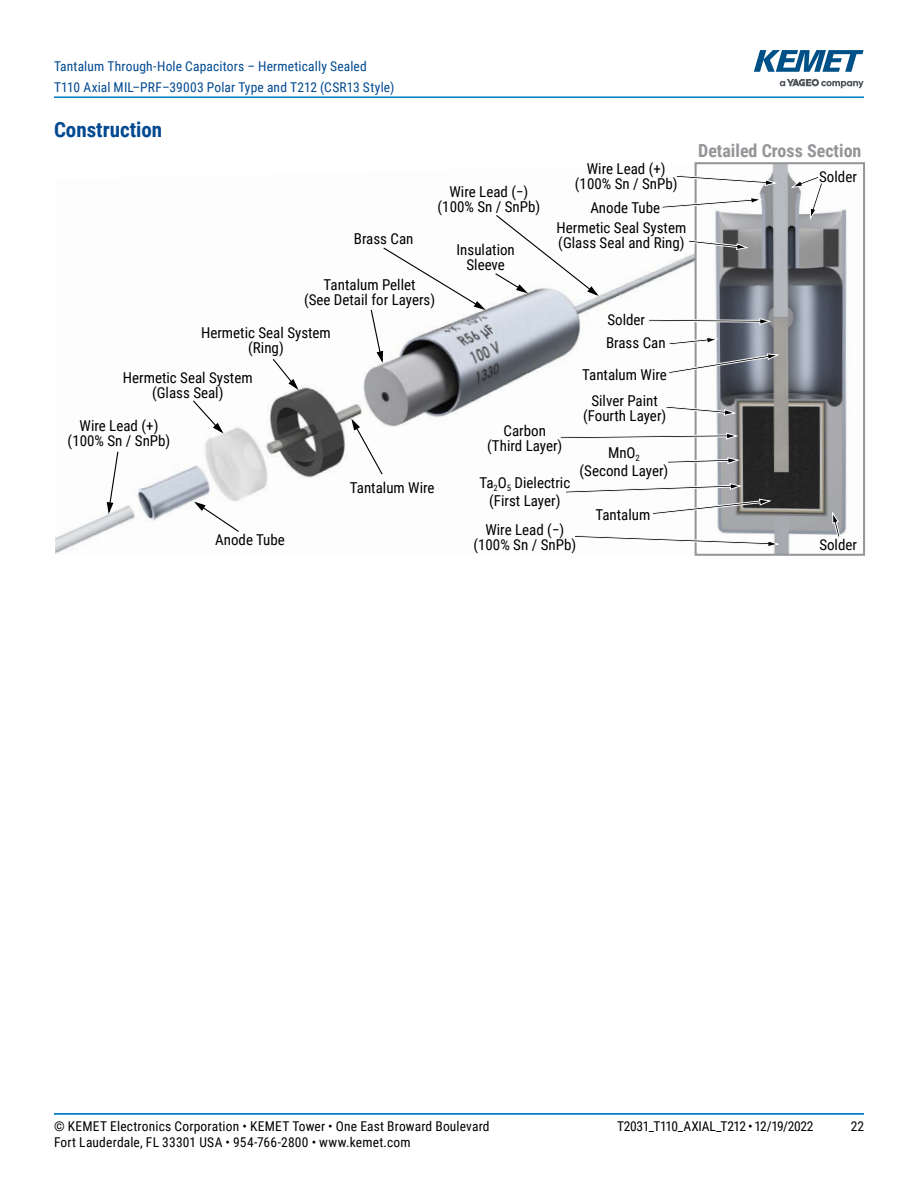
<style>
.page{position:relative;width:918px;height:1188px;background:#fff}
.page>*{position:absolute;margin:0;border:0;box-sizing:border-box;transform-origin:0 0}
.t1{font:700 21px "Roboto Condensed";color:#004990}
.t2{font:700 18px "Roboto Condensed";color:#939598}
.t3{font:15px/15px "Roboto Condensed";color:#000;text-align:center}
.t4{font:13.5px "Roboto Condensed";letter-spacing:.015em;color:#000}
.t5{font:13.5px/21px "Roboto Condensed";letter-spacing:.015em;color:#004990}
.t6{font:13.5px "Roboto Condensed";letter-spacing:-.02em;color:#000}
</style>
<div class="page">
<hr style="left:54px;top:1113px;width:810px;height:2px;background:#007dc3">
<hr style="left:54px;top:96px;width:810px;height:2px;background:#007dc3">
<svg style="left:780px;top:79px;width:84px;height:9px"></svg>
<svg style="left:754px;top:50px;width:110px;height:22px"></svg>
<img style="left:55px;top:164px;width:640px;height:391px">
<img style="left:715px;top:165px;width:132px;height:388px">
<div style="left:695px;top:162px;width:170px;height:394px;border:2px solid #939598"></div>
<svg style="left:559px;top:432px;width:180px;height:8px"></svg>
<svg style="left:667px;top:457px;width:74px;height:7px"></svg>
<svg style="left:665px;top:405px;width:72px;height:11px"></svg>
<svg style="left:832px;top:510px;width:9px;height:28px"></svg>
<svg style="left:565px;top:483px;width:207px;height:32px"></svg>
<svg style="left:648px;top:318px;width:124px;height:7px"></svg>
<svg style="left:790px;top:175px;width:34px;height:46px"></svg>
<svg style="left:688px;top:239px;width:61px;height:11px"></svg>
<svg style="left:675px;top:175px;width:103px;height:11px"></svg>
<svg style="left:661px;top:197px;width:103px;height:12px"></svg>
<svg style="left:668px;top:336px;width:52px;height:10px"></svg>
<svg style="left:668px;top:353px;width:112px;height:21px"></svg>
<svg style="left:574px;top:535px;width:207px;height:13px"></svg>
<svg style="left:350px;top:416px;width:34px;height:60px"></svg>
<svg style="left:106px;top:450px;width:13px;height:67px"></svg>
<svg style="left:192px;top:500px;width:48px;height:33px"></svg>
<svg style="left:272px;top:358px;width:28px;height:34px"></svg>
<svg style="left:192px;top:399px;width:33px;height:36px"></svg>
<svg style="left:494px;top:214px;width:107px;height:84px"></svg>
<svg style="left:370px;top:246px;width:116px;height:120px"></svg>
<p class="t5" style="left:54px;top:55px;width:342px">Tantalum Through-Hole Capacitors – Hermetically Sealed<br>T110 Axial MIL–PRF–39003 Polar Type and T212 (CSR13 Style)</p>
<h1 class="t1" style="left:54px;top:115px;width:110px">Construction</h1>
<p class="t3" style="left:354px;top:231px;width:61px">Brass Can</p>
<p class="t3" style="left:438px;top:184px;width:104px">Wire Lead (−) (100% Sn / SnPb)</p>
<p class="t3" style="left:457px;top:242px;width:60px">Insulation<br>Sleeve</p>
<p class="t3" style="left:304px;top:276px;width:133px">Tantalum Pellet<br>(See Detail for Layers)</p>
<p class="t3" style="left:201px;top:325px;width:131px">Hermetic Seal System (Ring)</p>
<p class="t3" style="left:575px;top:161px;width:104px">Wire Lead (+) (100% Sn / SnPb)</p>
<p class="t3" style="left:557px;top:197px;width:131px;line-height:20px">Anode Tube<br>Hermetic Seal System</p>
<p class="t3" style="left:558px;top:234px;width:128px">(Glass Seal and Ring)</p>
<p class="t3" style="left:607px;top:311px;width:39px">Solder</p>
<p class="t3" style="left:606px;top:335px;width:61px">Brass Can</p>
<p class="t3" style="left:123px;top:369px;width:131px">Hermetic Seal System (Glass Seal)</p>
<p class="t3" style="left:68px;top:418px;width:104px">Wire Lead (+) (100% Sn / SnPb)</p>
<p class="t3" style="left:215px;top:532px;width:71px">Anode Tube</p>
<p class="t3" style="left:350px;top:480px;width:86px">Tantalum Wire</p>
<p class="t3" style="left:487px;top:423px;width:77px">Carbon (Third Layer)</p>
<p class="t3" style="left:479px;top:473px;width:92px;line-height:18px">Ta<sub>2</sub>O<sub>5</sub> Dielectric (First Layer)</p>
<p class="t3" style="left:582px;top:366px;width:86px">Tantalum Wire</p>
<p class="t3" style="left:583px;top:392px;width:85px">Silver Paint (Fourth Layer)</p>
<p class="t3" style="left:580px;top:443px;width:90px;line-height:18px">MnO<sub>2<br></sub>(Second Layer)</p>
<p class="t3" style="left:595px;top:507px;width:56px">Tantalum</p>
<p class="t3" style="left:473px;top:521px;width:104px">Wire Lead (−) (100% Sn / SnPb)</p>
<p class="t2" style="left:698px;top:138px;width:165px">Detailed Cross Section</p>
<p class="t3" style="left:819px;top:168px;width:39px">Solder</p>
<p class="t3" style="left:819px;top:537px;width:39px">Solder</p>
<p class="t4" style="left:54px;top:1116px;width:437px">© KEMET Electronics Corporation • KEMET Tower • One East Broward Boulevard</p>
<p class="t6" style="left:617px;top:1116px;width:198px">T2031_T110_AXIAL_T212 • 12/19/2022</p>
<p class="t4" style="left:54px;top:1133px;width:358px">Fort Lauderdale, FL 33301 USA • 954-766-2800 • www.kemet.com</p>
<p class="t4" style="left:851px;top:1116px;width:15px">22</p>
</div>
